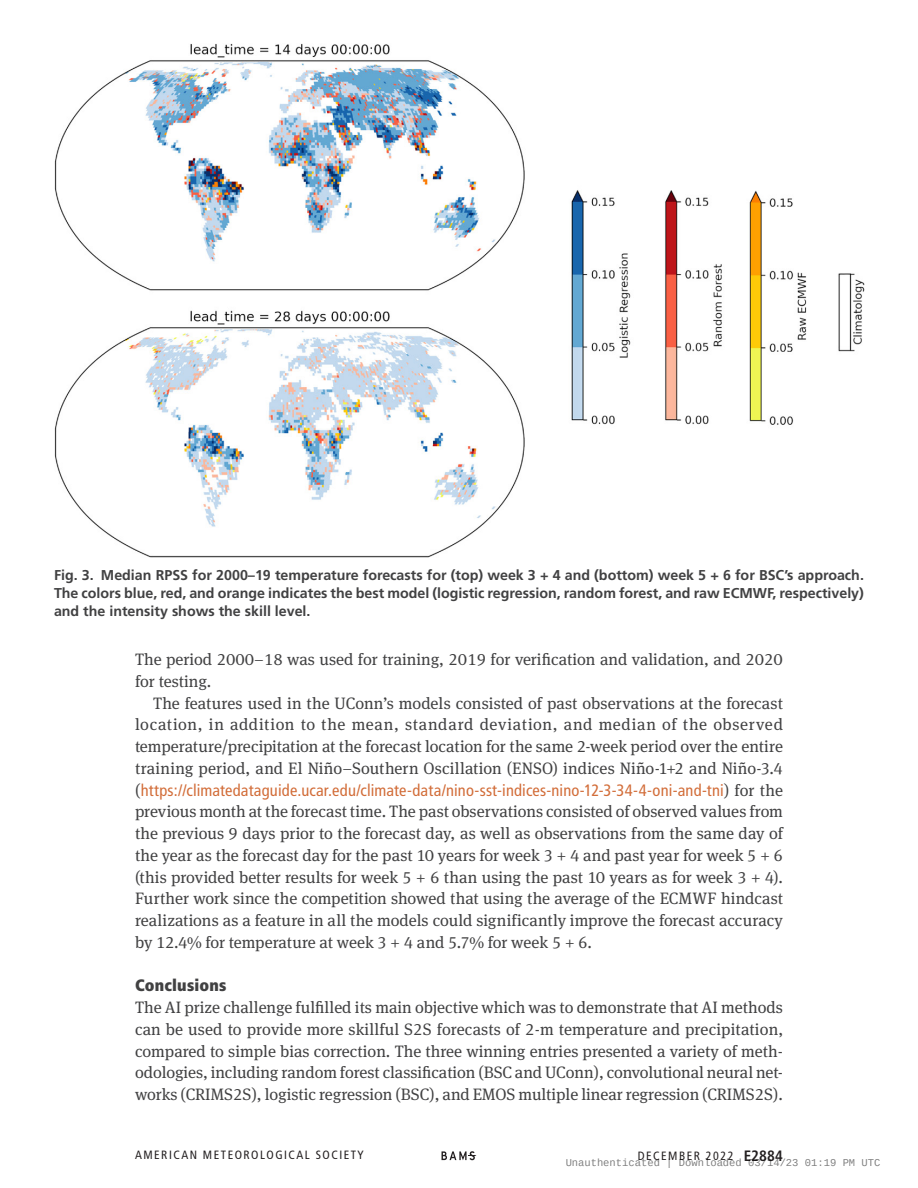
<style>
.page{position:relative;width:918px;height:1188px;background:#fff}
.page>*{position:absolute;margin:0;border:0;box-sizing:border-box;transform-origin:0 0}
.t1{font:16.5px/21.8px "Meta Serif Pro";color:#414142;text-align:justify}
.t2{font:condensed 16.5px "Frutiger LT Pro";letter-spacing:.01em;color:#d26d39}
.t3{font:900 condensed 16.5px "Frutiger LT Pro";letter-spacing:.01em;color:#414142}
.t4{font:700 14.25px/18px "Frutiger LT Pro";color:#414142;text-align:justify}
.t5{font:condensed 12px "Frutiger LT Pro";letter-spacing:.125em;color:#231f20}
.t6{font:10.5px "Liberation Mono";color:rgb(0 0 0/.5)}
.s1{font-family:"Meta Serif Pro";font-stretch:normal;color:#414142}
.s2{font-weight:700;font-size:15px}
</style>
<div class="page">
<svg style="left:442px;top:1151px;width:34px;height:9px"></svg>
<img style="left:54px;top:44px;width:810px;height:513px">
<p class="t4" style="left:54px;top:566px;width:811px">Fig. 3. Median RPSS for 2000–19 temperature forecasts for (top) week 3 + 4 and (bottom) week 5 + 6 for BSC’s approach.<br>The colors blue, red, and orange indicates the best model (logistic regression, random forest, and raw ECMWF, respectively) and the intensity shows the skill level.</p>
<p class="t1" style="left:135px;top:648px;width:650px">The period 2000–18 was used for training, 2019 for verification and validation, and 2020 for testing.</p>
<p class="t1" style="left:135px;top:691px;width:650px;text-indent:18px">The features used in the UConn’s models consisted of past observations at the forecast location, in addition to the mean, standard deviation, and median of the observed temperature/precipitation at the forecast location for the same 2-week period over the entire training period, and El Niño–Southern Oscillation (ENSO) indices Niño-1+2 and Niño-3.4</p>
<p class="t2" style="left:135px;top:780px;width:649px"><span class="s1">(</span>https://climatedataguide.ucar.edu/climate-data/nino-sst-indices-nino-12-3-34-4-oni-and-tni<span class="s1">) for the</span></p>
<p class="t1" style="left:135px;top:800px;width:650px">previous month at the forecast time. The past observations consisted of observed values from the previous 9 days prior to the forecast day, as well as observations from the same day of the year as the forecast day for the past 10 years for week 3 + 4 and past year for week 5 + 6 (this provided better results for week 5 + 6 than using the past 10 years as for week 3 + 4).<br>Further work since the competition showed that using the average of the ECMWF hindcast realizations as a feature in all the models could significantly improve the forecast accuracy by 12.4% for temperature at week 3 + 4 and 5.7% for week 5 + 6.</p>
<p class="t3" style="left:135px;top:976px;width:93px">Conclusions</p>
<p class="t1" style="left:135px;top:996px;width:650px">The AI prize challenge fulfilled its main objective which was to demonstrate that AI methods can be used to provide more skillful S2S forecasts of 2-m temperature and precipitation, compared to simple bias correction. The three winning entries presented a variety of meth&shy;odologies, including random forest classification (BSC and UConn), convolutional neural net&shy;works (CRIMS2S), logistic regression (BSC), and EMOS multiple linear regression (CRIMS2S).</p>
<p class="t5" style="left:135px;top:1148px;width:230px">AMERICAN METEOROLOGICAL SOCIETY</p>
<p class="t5" style="left:638px;top:1149px;width:147px">DECEMBER 2022 <span class="s2">E2884</span></p>
<p class="t6" style="left:566px;top:1157px;width:316px">Unauthenticated | Downloaded 03/14/23 01:19 PM UTC</p>
</div>
